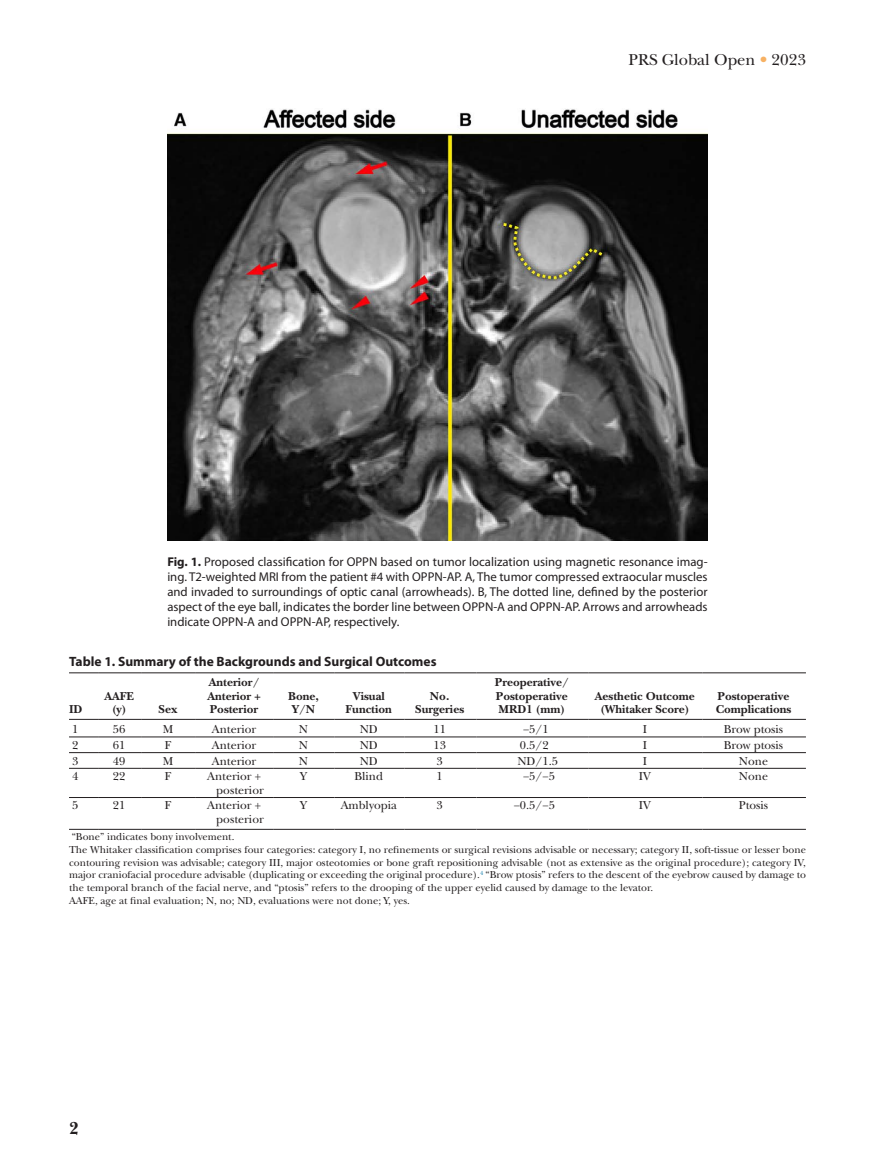
<style>
.page{position:relative;width:878px;height:1175px;background:#fff}
.page>*{position:absolute;margin:0;border:0;box-sizing:border-box;transform-origin:0 0}
.t1{font:700 18px "New Baskerville Std";color:#231f20}
.t2{font:16.5px "New Baskerville Std";color:#231f20}
.t3{font:700 13.5px "Myriad Pro";color:#231f20}
.t4{font:12.75px/15px "Myriad Pro";color:#231f20}
.t5{font:12px/13.5px "New Baskerville Std";color:#231f20;text-align:right}
.t6{font:700 12px/13.5px "New Baskerville Std";color:#231f20;text-align:center}
.t7{font:10.5px/12.8px "New Baskerville Std";color:#231f20}
.s1{color:#f7b163}
.s2{font-weight:700}
</style>
<div class="page">
<img style="left:167px;top:109px;width:540px;height:431px">
<svg style="left:69px;top:672px;width:29px;height:1px"></svg>
<svg style="left:69px;top:719px;width:29px;height:1px"></svg>
<hr style="left:98px;top:672px;width:44px;height:1px;background:#231f20">
<hr style="left:98px;top:719px;width:44px;height:1px;background:#231f20">
<hr style="left:142px;top:672px;width:54px;height:1px;background:#231f20">
<hr style="left:142px;top:719px;width:54px;height:1px;background:#231f20">
<hr style="left:196px;top:672px;width:78px;height:1px;background:#231f20">
<hr style="left:196px;top:719px;width:78px;height:1px;background:#231f20">
<hr style="left:274px;top:672px;width:60px;height:1px;background:#231f20">
<hr style="left:274px;top:719px;width:60px;height:1px;background:#231f20">
<hr style="left:334px;top:672px;width:70px;height:1px;background:#231f20">
<hr style="left:334px;top:719px;width:70px;height:1px;background:#231f20">
<hr style="left:404px;top:672px;width:72px;height:1px;background:#231f20">
<hr style="left:404px;top:719px;width:72px;height:1px;background:#231f20">
<hr style="left:476px;top:672px;width:112px;height:1px;background:#231f20">
<hr style="left:476px;top:719px;width:112px;height:1px;background:#231f20">
<hr style="left:588px;top:672px;width:114px;height:1px;background:#231f20">
<hr style="left:588px;top:719px;width:114px;height:1px;background:#231f20">
<hr style="left:702px;top:672px;width:103px;height:1px;background:#231f20">
<hr style="left:702px;top:719px;width:103px;height:1px;background:#231f20">
<svg style="left:69px;top:736px;width:29px;height:1px"></svg>
<hr style="left:98px;top:736px;width:44px;height:1px;background:#231f20">
<hr style="left:142px;top:736px;width:54px;height:1px;background:#231f20">
<hr style="left:196px;top:736px;width:78px;height:1px;background:#231f20">
<hr style="left:274px;top:736px;width:60px;height:1px;background:#231f20">
<hr style="left:334px;top:736px;width:70px;height:1px;background:#231f20">
<hr style="left:404px;top:736px;width:72px;height:1px;background:#231f20">
<hr style="left:476px;top:736px;width:112px;height:1px;background:#231f20">
<hr style="left:588px;top:736px;width:114px;height:1px;background:#231f20">
<hr style="left:702px;top:736px;width:103px;height:1px;background:#231f20">
<svg style="left:69px;top:752px;width:29px;height:1px"></svg>
<hr style="left:98px;top:752px;width:44px;height:1px;background:#231f20">
<hr style="left:142px;top:752px;width:54px;height:1px;background:#231f20">
<hr style="left:196px;top:752px;width:78px;height:1px;background:#231f20">
<hr style="left:274px;top:752px;width:60px;height:1px;background:#231f20">
<hr style="left:334px;top:752px;width:70px;height:1px;background:#231f20">
<hr style="left:404px;top:752px;width:72px;height:1px;background:#231f20">
<hr style="left:476px;top:752px;width:112px;height:1px;background:#231f20">
<hr style="left:588px;top:752px;width:114px;height:1px;background:#231f20">
<hr style="left:702px;top:752px;width:103px;height:1px;background:#231f20">
<svg style="left:69px;top:768px;width:29px;height:1px"></svg>
<hr style="left:98px;top:768px;width:44px;height:1px;background:#231f20">
<hr style="left:142px;top:768px;width:54px;height:1px;background:#231f20">
<hr style="left:196px;top:768px;width:78px;height:1px;background:#231f20">
<hr style="left:274px;top:768px;width:60px;height:1px;background:#231f20">
<hr style="left:334px;top:768px;width:70px;height:1px;background:#231f20">
<hr style="left:404px;top:768px;width:72px;height:1px;background:#231f20">
<hr style="left:476px;top:768px;width:112px;height:1px;background:#231f20">
<hr style="left:588px;top:768px;width:114px;height:1px;background:#231f20">
<hr style="left:702px;top:768px;width:103px;height:1px;background:#231f20">
<svg style="left:69px;top:797px;width:29px;height:1px"></svg>
<svg style="left:69px;top:829px;width:29px;height:1px"></svg>
<hr style="left:98px;top:797px;width:44px;height:1px;background:#231f20">
<hr style="left:98px;top:829px;width:44px;height:1px;background:#231f20">
<hr style="left:142px;top:797px;width:54px;height:1px;background:#231f20">
<hr style="left:142px;top:829px;width:54px;height:1px;background:#231f20">
<hr style="left:196px;top:797px;width:78px;height:1px;background:#231f20">
<hr style="left:196px;top:829px;width:78px;height:1px;background:#231f20">
<hr style="left:274px;top:797px;width:60px;height:1px;background:#231f20">
<hr style="left:274px;top:829px;width:60px;height:1px;background:#231f20">
<hr style="left:334px;top:797px;width:70px;height:1px;background:#231f20">
<hr style="left:334px;top:829px;width:70px;height:1px;background:#231f20">
<hr style="left:404px;top:797px;width:72px;height:1px;background:#231f20">
<hr style="left:404px;top:829px;width:72px;height:1px;background:#231f20">
<hr style="left:476px;top:797px;width:112px;height:1px;background:#231f20">
<hr style="left:476px;top:829px;width:112px;height:1px;background:#231f20">
<hr style="left:588px;top:797px;width:114px;height:1px;background:#231f20">
<hr style="left:588px;top:829px;width:114px;height:1px;background:#231f20">
<hr style="left:702px;top:797px;width:103px;height:1px;background:#231f20">
<hr style="left:702px;top:829px;width:103px;height:1px;background:#231f20">
<h2 class="t2" style="left:628px;top:50px;width:179px">PRS Global Open <span class="s1">•</span> 2023</h2>
<p class="t4" style="left:167px;top:554px;width:188px"><span class="s2">Fig. 1.</span> Proposed classification for OPPN</p>
<p class="t4" style="left:167px;top:554px;width:541px;text-indent:213px">based on tumor localization using magnetic resonance imag&shy;ing. T2-weighted MRI from the patient #4 with OPPN</p>
<p class="t4" style="left:167px;top:569px;width:542px;text-align:justify;text-indent:275px">-AP. A, The tumor compressed extraocular muscles and invaded to surroundings of optic canal (arrowheads). B, The dotted line, defined by the posterior aspect of the eye ball, indicates the border line between OPPN</p>
<p class="t4" style="left:493px;top:599px;width:46px">-A and OPPN</p>
<p class="t4" style="left:561px;top:599px;width:148px">-AP. Arrows and arrowheads</p>
<p class="t4" style="left:167px;top:614px;width:54px">indicate OPPN</p>
<p class="t4" style="left:243px;top:614px;width:46px">-A and OPPN</p>
<p class="t4" style="left:311px;top:614px;width:89px">-AP, respectively.</p>
<p class="t3" style="left:69px;top:653px;width:369px">Table 1. Summary of the Backgrounds and Surgical Outcomes</p>
<p class="t6" style="left:69px;top:702px;width:15px">ID</p>
<p class="t6" style="left:207px;top:675px;width:55px;text-align:justify">Anterior/ Anterior + Posterior</p>
<p class="t6" style="left:288px;top:689px;width:32px;text-align:left">Bone,<br>Y/N</p>
<p class="t6" style="left:345px;top:689px;width:48px">Visual<br>Function</p>
<p class="t6" style="left:415px;top:689px;width:50px">No.<br>Surgeries</p>
<p class="t6" style="left:104px;top:689px;width:31px">AAFE (y)</p>
<p class="t6" style="left:159px;top:702px;width:20px">Sex</p>
<p class="t6" style="left:495px;top:675px;width:75px;text-align:justify">Preoperative/ Postoperative MRD1 (mm)</p>
<p class="t6" style="left:595px;top:689px;width:101px">Aesthetic Outcome (Whitaker Score)</p>
<p class="t6" style="left:715px;top:689px;width:77px;text-align:left">Postoperative<br>Complications</p>
<p class="t5" style="left:72px;top:722px;width:8px">1</p>
<p class="t5" style="left:113px;top:722px;width:14px">56</p>
<p class="t5" style="left:163px;top:722px;width:12px">M</p>
<p class="t5" style="left:212px;top:722px;width:46px">Anterior</p>
<p class="t5" style="left:299px;top:722px;width:11px">N</p>
<p class="t5" style="left:360px;top:722px;width:19px">ND</p>
<p class="t5" style="left:433px;top:722px;width:14px">11</p>
<p class="t5" style="left:523px;top:722px;width:27px">−5/1</p>
<p class="t5" style="left:642px;top:722px;width:6px">I</p>
<p class="t5" style="left:723px;top:722px;width:61px">Brow ptosis</p>
<p class="t5" style="left:72px;top:738px;width:8px">2</p>
<p class="t5" style="left:113px;top:738px;width:14px">61</p>
<p class="t5" style="left:165px;top:738px;width:8px">F</p>
<p class="t5" style="left:212px;top:738px;width:46px">Anterior</p>
<p class="t5" style="left:299px;top:738px;width:11px">N</p>
<p class="t5" style="left:360px;top:738px;width:19px">ND</p>
<p class="t5" style="left:433px;top:738px;width:14px">13</p>
<p class="t5" style="left:520px;top:738px;width:30px">0.5/2</p>
<p class="t5" style="left:642px;top:738px;width:6px">I</p>
<p class="t5" style="left:723px;top:738px;width:61px">Brow ptosis</p>
<p class="t5" style="left:72px;top:754px;width:8px">3</p>
<p class="t5" style="left:113px;top:754px;width:14px">49</p>
<p class="t5" style="left:163px;top:754px;width:12px">M</p>
<p class="t5" style="left:212px;top:754px;width:46px">Anterior</p>
<p class="t5" style="left:299px;top:754px;width:11px">N</p>
<p class="t5" style="left:360px;top:754px;width:19px">ND</p>
<p class="t5" style="left:436px;top:754px;width:8px">3</p>
<p class="t5" style="left:517px;top:754px;width:42px">ND/1.5</p>
<p class="t5" style="left:642px;top:754px;width:6px">I</p>
<p class="t5" style="left:739px;top:754px;width:31px">None</p>
<p class="t5" style="left:72px;top:769px;width:8px">4</p>
<p class="t5" style="left:113px;top:769px;width:14px">22</p>
<p class="t5" style="left:165px;top:769px;width:8px">F</p>
<p class="t5" style="left:207px;top:769px;width:58px">Anterior + posterior</p>
<p class="t5" style="left:300px;top:769px;width:8px">Y</p>
<p class="t5" style="left:354px;top:769px;width:30px">Blind</p>
<p class="t5" style="left:436px;top:769px;width:8px">1</p>
<p class="t5" style="left:523px;top:769px;width:33px">−5/−5</p>
<p class="t5" style="left:639px;top:769px;width:14px">IV</p>
<p class="t5" style="left:739px;top:769px;width:31px">None</p>
<p class="t5" style="left:72px;top:799px;width:8px">5</p>
<p class="t5" style="left:113px;top:799px;width:14px">21</p>
<p class="t5" style="left:165px;top:799px;width:8px">F</p>
<p class="t5" style="left:207px;top:799px;width:58px">Anterior + posterior</p>
<p class="t5" style="left:300px;top:799px;width:8px">Y</p>
<p class="t5" style="left:340px;top:799px;width:58px">Amblyopia</p>
<p class="t5" style="left:436px;top:799px;width:8px">3</p>
<p class="t5" style="left:513px;top:799px;width:43px">−0.5/−5</p>
<p class="t5" style="left:639px;top:799px;width:14px">IV</p>
<p class="t5" style="left:738px;top:799px;width:31px">Ptosis</p>
<p class="t7" style="left:69px;top:830px;width:738px">“Bone” indicates bony involvement.<br>The Whitaker classification comprises four categories: category I, no refinements or surgical revisions advisable or necessary; category II, soft-tissue or lesser bone contouring revision was advisable; category III, major osteotomies or bone graft repositioning advisable (not as extensive as the original procedure); category IV, major craniofacial procedure advisable (duplicating or exceeding the original procedure).<sup>4</sup> “Brow ptosis” refers to the descent of the eyebrow caused by damage to the temporal branch of the facial nerve, and “ptosis” refers to the drooping of the upper eyelid caused by damage to the levator.<br>AAFE, age at final evaluation; N, no; ND, evaluations were not done; Y, yes.</p>
<h1 class="t1" style="left:69px;top:1118px;width:11px">2</h1>
</div>
